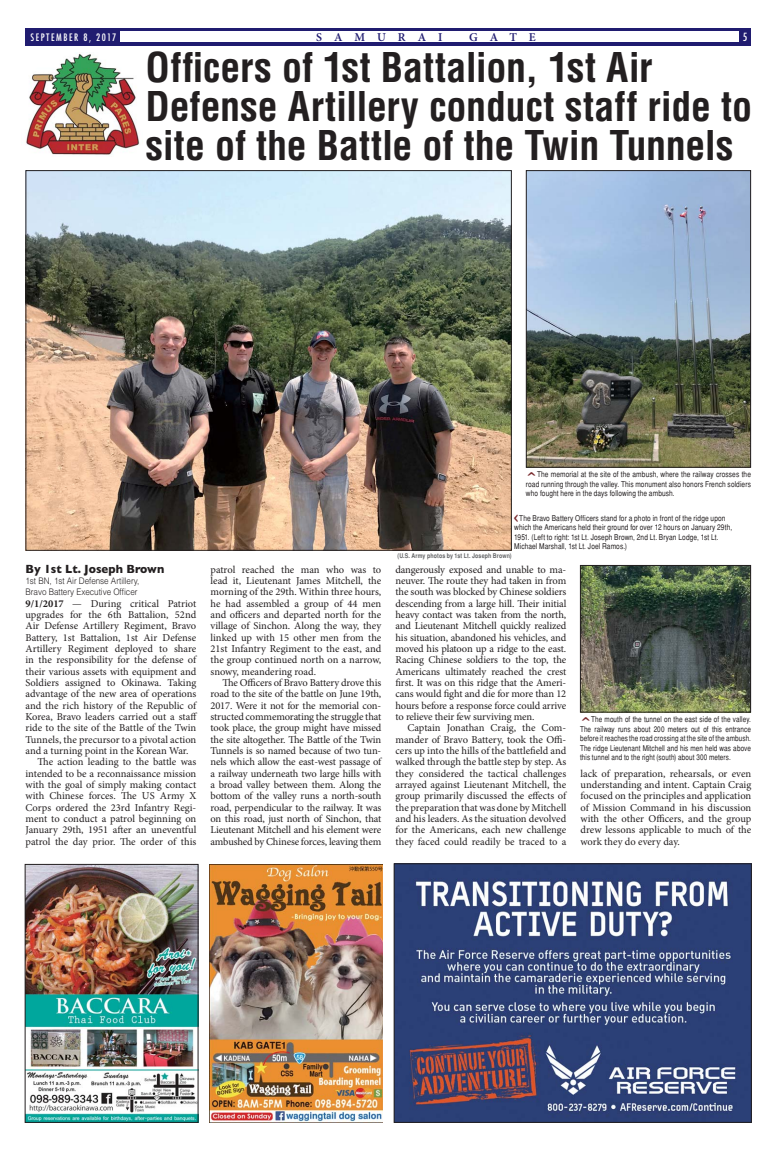
<style>
.page{position:relative;width:774px;height:1151px;background:#fff}
.page>*{position:absolute;margin:0;border:0;box-sizing:border-box;transform-origin:0 0}
.t1{font:700 condensed 40px/39px "Helvetica";letter-spacing:-.005em;color:#231f20}
.t2{font:700 12px "Gill Sans";color:#231f20;scale:.95 1}
.t3{font:600 12px "Minion Pro";letter-spacing:1em;color:#201c70}
.t4{font:500 condensed 11px "Futura";color:#fff}
.t5{font:10.5px/11.3px "Minion Pro";color:#231f20;text-align:justify}
.t6{font:500 condensed 10px "Futura";letter-spacing:.15em;color:#fff}
.t7{font:300 9px/11.3px "Helvetica";letter-spacing:-.005em;color:#231f20;scale:.9 1}
.t8{font:condensed 8px/9.5px "Helvetica";letter-spacing:.01em;color:#231f20;text-align:justify}
.t9{font:8px "OCRA Std";color:#792a2e;scale:2 1}
.t10{font:700 condensed 6.5px "Helvetica";letter-spacing:.02em;color:#636466}
.s1{font-family:"OCRA Std";font-stretch:normal;color:#792a2e}
.s2{font-weight:700}
</style>
<div class="page">
<img style="left:396px;top:865px;width:353px;height:256px">
<div style="left:394px;top:863px;width:357px;height:260px;border:1px solid #231f20"></div>
<div style="left:26px;top:28px;width:725px;height:17px;background:#201c70"></div>
<div style="left:120px;top:32px;width:618px;height:10px;background:#fff"></div>
<img style="left:209px;top:864px;width:174px;height:259px">
<img style="left:28px;top:172px;width:482px;height:377px">
<img style="left:528px;top:172px;width:221px;height:294px">
<div style="left:526px;top:170px;width:225px;height:298px;border:1px solid #231f20"></div>
<img style="left:582px;top:567px;width:167px;height:143px">
<div style="left:580px;top:565px;width:171px;height:147px;border:1px solid #231f20"></div>
<img style="left:26px;top:53px;width:114px;height:102px">
<img style="left:27px;top:866px;width:169px;height:255px">
<div style="left:25px;top:864px;width:173px;height:259px;border:1px solid #231f20"></div>
<p class="t6" style="left:30px;top:31px;width:87px">SEPTEMBER 8, 2017</p>
<p class="t3" style="left:316px;top:30px;width:128px">SAMURAI</p>
<p class="t3" style="left:469px;top:30px;width:68px">GATE</p>
<p class="t4" style="left:743px;top:31px;width:6px">5</p>
<h1 class="t1" style="left:146px;top:48px;width:608px">Officers of 1st Battalion, 1st Air<br>Defense Artillery conduct staff ride to site of the Battle of the Twin Tunnels</h1>
<p class="t8" style="left:526px;top:470px;width:227px"><span class="s1">^</span>The memorial at the site of the ambush, where the railway crosses the road running through the valley. This monument also honors French soldiers who fought here in the days following the ambush.</p>
<p class="t2" style="left:26px;top:561px;width:148px">By 1st Lt. Joseph Brown</p>
<p class="t7" style="left:26px;top:575px;width:128px">1st BN, 1st Air Defense Artillery,<br>Bravo Battery Executive Officer</p>
<p class="t5" style="left:26px;top:599px;width:172px"><span class="s2">9/1/2017</span> — During critical Patriot</p>
<p class="t5" style="left:26px;top:610px;width:172px">upgrades for the 6th Battalion, 52nd</p>
<p class="t5" style="left:26px;top:621px;width:172px">Air Defense Artillery Regiment, Bravo</p>
<p class="t5" style="left:26px;top:633px;width:172px">Battery, 1st Battalion, 1st Air Defense</p>
<p class="t5" style="left:26px;top:644px;width:172px">Artillery Regiment deployed to share</p>
<p class="t5" style="left:26px;top:655px;width:172px">in the responsibility for the defense of</p>
<p class="t5" style="left:26px;top:667px;width:172px">their various assets with equipment and</p>
<p class="t5" style="left:26px;top:678px;width:172px">Soldiers assigned to Okinawa. Taking</p>
<p class="t5" style="left:26px;top:689px;width:172px">advantage of the new area of operations</p>
<p class="t5" style="left:26px;top:701px;width:172px">and the rich history of the Republic of</p>
<p class="t5" style="left:26px;top:712px;width:173px">Korea, Bravo leaders carried out a staff</p>
<p class="t5" style="left:26px;top:723px;width:172px">ride to the site of the Battle of the Twin</p>
<p class="t5" style="left:26px;top:735px;width:172px">Tunnels, the precursor to a pivotal action</p>
<p class="t5" style="left:26px;top:746px;width:164px">and a turning point in the Korean War.</p>
<p class="t5" style="left:38px;top:757px;width:160px">The action leading to the battle was</p>
<p class="t5" style="left:26px;top:769px;width:172px">intended to be a reconnaissance mission</p>
<p class="t5" style="left:26px;top:780px;width:172px">with the goal of simply making contact</p>
<p class="t5" style="left:26px;top:791px;width:172px">with Chinese forces. The US Army X</p>
<p class="t5" style="left:26px;top:803px;width:172px">Corps ordered the 23rd Infantry Regi-</p>
<p class="t5" style="left:26px;top:814px;width:172px">ment to conduct a patrol beginning on</p>
<p class="t5" style="left:26px;top:825px;width:172px">January 29th, 1951 after an uneventful</p>
<p class="t5" style="left:26px;top:837px;width:172px">patrol the day prior. The order of this</p>
<p class="t5" style="left:210px;top:564px;width:172px">patrol reached the man who was to lead it, Lieutenant James Mitchell, the morning of the 29th. Within three hours, he had assembled a group of 44 men and officers and departed north for the village of Sinchon. Along the way, they linked up with 15 other men from the 21st Infantry Regiment to the east, and the group continued north on a narrow, snowy, meandering road.</p>
<p class="t5" style="left:210px;top:678px;width:172px;text-indent:12px">The Officers of Bravo Battery drove this road to the site of the battle on June 19th, 2017. Were it not for the memorial con&shy;structed commemorating the struggle that took place, the group might have missed the site altogether. The Battle of the Twin Tunnels is so named because of two tun&shy;nels which allow the east-west passage of a railway underneath two large hills with a broad valley between them. Along the bottom of the valley runs a north-south road, perpendicular to the railway. It was on this road, just north of Sinchon, that Lieutenant Mitchell and his element were ambushed by Chinese forces, leaving them</p>
<p class="t9" style="left:512px;top:524px;width:7px;rotate:-90deg">^</p>
<p class="t8" style="left:514px;top:513px;width:219px;text-align:left;text-indent:5px">The Bravo Battery Officers stand for a photo in front of the ridge upon which the Americans held their ground for over 12 hours on January 29th, 1951. (Left to right: 1st Lt. Joseph Brown, 2nd Lt. Bryan Lodge, 1st Lt.<br>Michael Marshall, 1st Lt. Joel Ramos.)</p>
<p class="t10" style="left:397px;top:553px;width:116px">(U.S. Army photos by 1st Lt. Joseph Brown)</p>
<p class="t5" style="left:395px;top:564px;width:172px">dangerously exposed and unable to ma&shy;neuver. The route they had taken in from the south was blocked by Chinese soldiers descending from a large hill. Their initial heavy contact was taken from the north, and Lieutenant Mitchell quickly realized his situation, abandoned his vehicles, and moved his platoon up a ridge to the east.<br>Racing Chinese soldiers to the top, the Americans ultimately reached the crest first. It was on this ridge that the Ameri&shy;cans would fight and die for more than 12 hours before a response force could arrive to relieve their few surviving men.</p>
<p class="t5" style="left:395px;top:723px;width:172px;text-indent:12px">Captain Jonathan Craig, the Com&shy;mander of Bravo Battery, took the Offi&shy;cers up into the hills of the battlefield and walked through the battle step by step. As they considered the tactical challenges arrayed against Lieutenant Mitchell, the group primarily discussed the effects of the preparation that was done by Mitchell and his leaders. As the situation devolved for the Americans, each new challenge they faced could readily be traced to a</p>
<p class="t8" style="left:580px;top:715px;width:172px"><span class="s1">^</span>The mouth of the tunnel on the east side of the valley.<br>The railway runs about 200 meters out of this entrance before it reaches the road crossing at the site of the ambush.<br>The ridge Lieutenant Mitchell and his men held was above this tunnel and to the right (south) about 300 meters.</p>
<p class="t5" style="left:580px;top:769px;width:172px">lack of preparation, rehearsals, or even understanding and intent. Captain Craig focused on the principles and application of Mission Command in his discussion with the other Officers, and the group drew lessons applicable to much of the work they do every day.</p>
</div>
